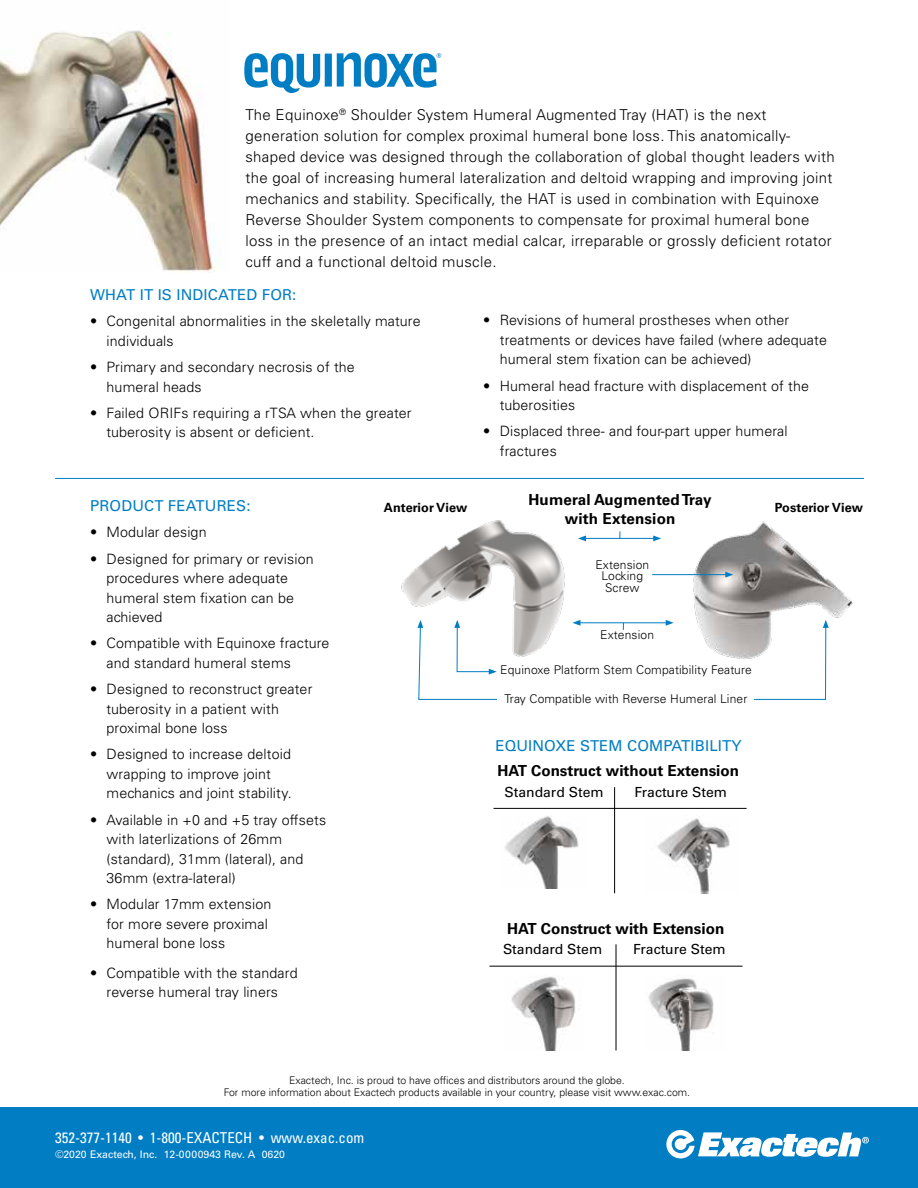
<style>
.page{position:relative;width:918px;height:1188px;background:#fff}
.page>*{position:absolute;margin:0;border:0;box-sizing:border-box;transform-origin:0 0}
.t1{font:700 15.15px/19px "Univers LT Std";color:#000;text-align:center}
.t2{font:300 15px/21px "Univers LT Std";letter-spacing:.02em;color:#000}
.t3{font:15px "Univers LT Std";letter-spacing:.01em;color:#007dc3}
.t4{font:condensed 15px "Univers LT Std";color:#fff}
.t5{font:300 14.25px/19.5px "Univers LT Std";letter-spacing:.01em;color:#000}
.t6{font:13.95px "Univers LT Std";color:#000}
.t7{font:700 12.75px "Univers LT Std";letter-spacing:.01em;color:#000}
.t8{font:300 12px/11.4px "Univers LT Std";letter-spacing:.01em;color:#000;text-align:center}
.t9{font:300 10.5px/12.6px "Univers LT Std";color:#000;text-align:center}
.t10{font:10.5px "Univers LT Std";color:#fff}
</style>
<div class="page">
<div style="left:0;top:1107px;width:918px;height:81px;background:#007dc3"></div>
<div style="left:325px;top:54px;width:7px;height:33px;background:#007dc3"></div>
<svg style="left:244px;top:53px;width:76px;height:40px"></svg>
<svg style="left:337px;top:53px;width:104px;height:35px"></svg>
<hr style="left:55px;top:478px;width:809px;height:1px;background:#007dc3">
<img style="left:0;top:30px;width:223px;height:242px">
<img style="left:401px;top:520px;width:164px;height:100px">
<img style="left:678px;top:521px;width:175px;height:99px">
<hr style="left:652px;top:574px;width:75px;height:1px;background:#007dc3">
<svg style="left:725px;top:572px;width:8px;height:6px"></svg>
<svg style="left:417px;top:620px;width:412px;height:80px"></svg>
<hr style="left:584px;top:538px;width:71px;height:1px;background:#007dc3">
<svg style="left:653px;top:535px;width:8px;height:6px"></svg>
<svg style="left:578px;top:535px;width:8px;height:6px"></svg>
<img style="left:657px;top:816px;width:73px;height:77px">
<img style="left:504px;top:815px;width:75px;height:74px">
<hr style="left:614px;top:787px;width:1px;height:106px;background:#000">
<hr style="left:494px;top:808px;width:253px;height:1px;background:#000">
<img style="left:511px;top:976px;width:64px;height:74px">
<img style="left:648px;top:978px;width:66px;height:72px">
<hr style="left:616px;top:944px;width:1px;height:106px;background:#000">
<hr style="left:489px;top:966px;width:254px;height:1px;background:#000">
<svg style="left:666px;top:1130px;width:203px;height:28px"></svg>
<p class="t2" style="left:245px;top:104px;width:591px">The Equinoxe<sup>®</sup> Shoulder System Humeral Augmented Tray (HAT) is the next generation solution for complex proximal humeral bone loss. This anatomically&shy;shaped device was designed through the collaboration of global thought leaders with the goal of increasing humeral lateralization and deltoid wrapping and improving joint mechanics and stability. Specifically, the HAT is used in combination with Equinoxe Reverse Shoulder System components to compensate for proximal humeral bone loss in the presence of an intact medial calcar, irreparable or grossly deficient rotator cuff and a functional deltoid muscle.</p>
<p class="t3" style="left:90px;top:286px;width:208px">WHAT IT IS INDICATED FOR:</p>
<p class="t5" style="left:107px;top:312px;width:315px;text-indent:-17px">• Congenital abnormalities in the skeletally mature individuals</p>
<p class="t5" style="left:107px;top:357px;width:250px;text-indent:-17px">• Primary and secondary necrosis of the humeral heads</p>
<p class="t5" style="left:107px;top:403px;width:307px;text-indent:-17px">• Failed ORIFs requiring a rTSA when the greater tuberosity is absent or deficient.</p>
<p class="t5" style="left:500px;top:311px;width:329px;text-indent:-17px">• Revisions of humeral prostheses when other treatments or devices have failed (where adequate humeral stem fixation can be achieved)</p>
<p class="t5" style="left:500px;top:376px;width:311px;text-indent:-17px">• Humeral head fracture with displacement of the tuberosities</p>
<p class="t5" style="left:500px;top:422px;width:289px;text-indent:-17px">• Displaced three- and four-part upper humeral fractures</p>
<p class="t3" style="left:90px;top:497px;width:162px">PRODUCT FEATURES:</p>
<p class="t5" style="left:90px;top:523px;width:118px">• Modular design</p>
<p class="t5" style="left:107px;top:549px;width:209px;text-indent:-17px">• Designed for primary or revision procedures where adequate humeral stem fixation can be achieved</p>
<p class="t5" style="left:107px;top:634px;width:224px;text-indent:-17px">• Compatible with Equinoxe fracture and standard humeral stems</p>
<p class="t5" style="left:107px;top:679px;width:207px;text-indent:-17px">• Designed to reconstruct greater tuberosity in a patient with proximal bone loss</p>
<p class="t5" style="left:107px;top:745px;width:187px;text-indent:-17px">• Designed to increase deltoid wrapping to improve joint mechanics and joint stability.</p>
<p class="t5" style="left:107px;top:810px;width:221px;text-indent:-17px">• Available in +0 and +5 tray offsets with laterlizations of 26mm (standard), 31mm (lateral), and<br>36mm (extra-lateral)</p>
<p class="t5" style="left:107px;top:895px;width:166px;text-indent:-17px">• Modular 17mm extension for more severe proximal humeral bone loss</p>
<p class="t5" style="left:90px;top:963px;width:209px;text-align:center">• Compatible with the standard reverse humeral tray liners</p>
<p class="t1" style="left:528px;top:490px;width:185px">Humeral Augmented Tray with Extension</p>
<p class="t7" style="left:384px;top:500px;width:85px">Anterior View</p>
<p class="t7" style="left:775px;top:500px;width:90px">Posterior View</p>
<p class="t8" style="left:595px;top:559px;width:55px">Extension<br>Locking<br>Screw</p>
<p class="t8" style="left:600px;top:629px;width:55px">Extension</p>
<p class="t8" style="left:500px;top:664px;width:253px">Equinoxe Platform Stem Compatibility Feature</p>
<p class="t8" style="left:504px;top:693px;width:244px">Tray Compatible with Reverse Humeral Liner</p>
<p class="t3" style="left:496px;top:737px;width:248px">EQUINOXE STEM COMPATIBILITY</p>
<p class="t1" style="left:497px;top:761px;width:243px">HAT Construct without Extension</p>
<p class="t6" style="left:504px;top:784px;width:101px">Standard Stem</p>
<p class="t6" style="left:634px;top:784px;width:94px">Fracture Stem</p>
<p class="t1" style="left:507px;top:920px;width:219px">HAT Construct with Extension</p>
<p class="t6" style="left:503px;top:941px;width:101px">Standard Stem</p>
<p class="t6" style="left:633px;top:941px;width:94px">Fracture Stem</p>
<p class="t9" style="left:224px;top:1074px;width:468px">Exactech, Inc. is proud to have offices and distributors around the globe.<br>For more information about Exactech products available in your country, please visit www.exac.com.</p>
<p class="t4" style="left:55px;top:1128px;width:311px">352-377-1140 • 1-800-EXACTECH • www.exac.com</p>
<p class="t10" style="left:55px;top:1148px;width:231px">©2020 Exactech, Inc. 12-0000943 Rev. A 0620</p>
</div>
